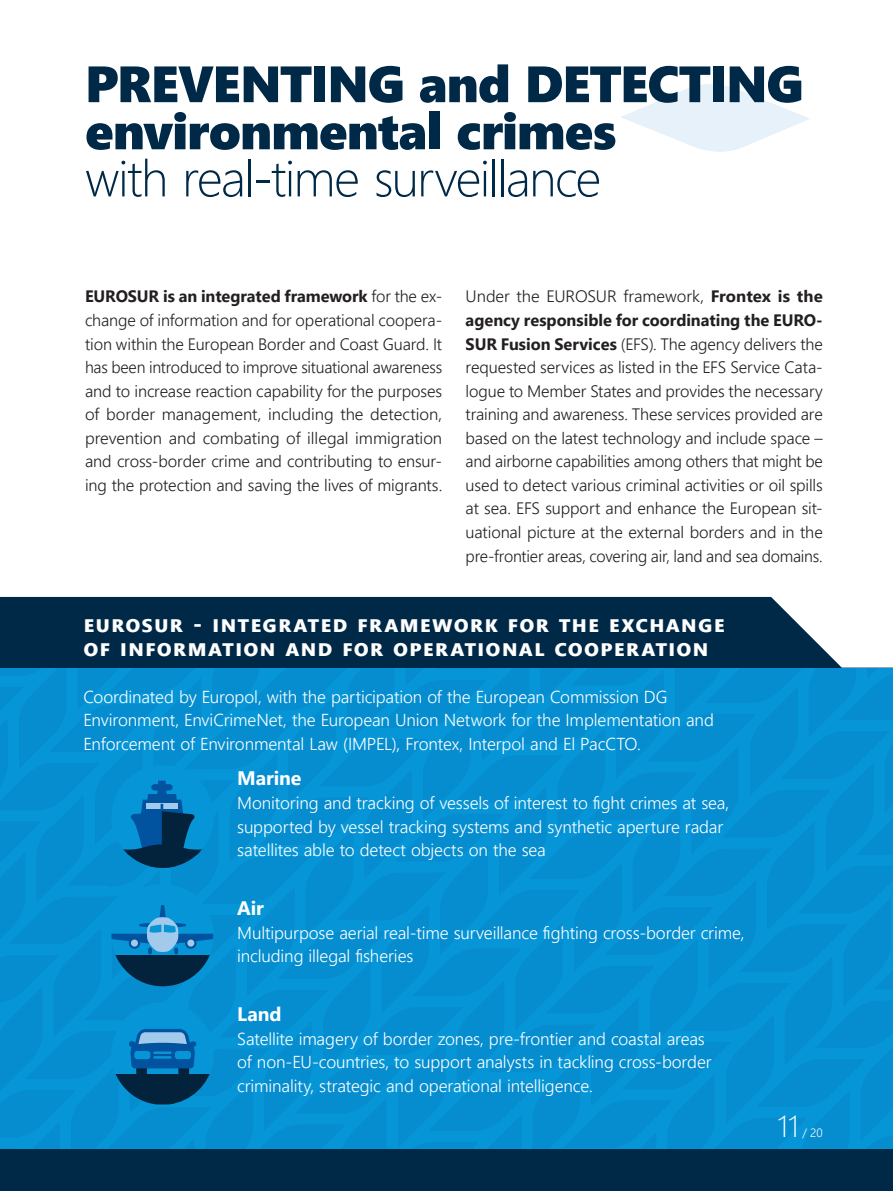
<style>
.page{position:relative;width:893px;height:1191px;background:#fff}
.page>*{position:absolute;margin:0;border:0;box-sizing:border-box;transform-origin:0 0}
.TEST_2{font:51px/47.1px "Segoe UI Black";letter-spacing:-.02em;color:#002948}
.t1{font:300 30px "Segoe UI";color:#fff}
.describtive_subhead{font:700 24px/23.5px "Segoe UI";letter-spacing:.09em;color:#fff}
.descriptive{font:700 19.5px "Segoe UI";letter-spacing:-.005em;color:#fff}
.descriptive-2{font:300 17.25px/23.5px "Segoe UI";letter-spacing:-.01em;color:#fff}
.TEST{font:300 16.5px/23.5px "Segoe UI";letter-spacing:-.01em;color:#231f20;text-align:justify}
.t2{font:300 12px "Segoe UI";color:#fff}
.s1{font-family:"Segoe UI";font-weight:300}
.s2{font-weight:700}
</style>
<div class="page">
<div style="left:0;top:1116px;width:893px;height:75px;background:#002948"></div>
<svg style="left:0;top:667px;width:893px;height:482px;background:#058fd2"></svg>
<svg style="left:621px;top:84px;width:189px;height:68px"></svg>
<div style="left:0;top:597px;width:893px;height:70px;background:#002948"></div>
<svg style="left:717px;top:596px;width:176px;height:71px"></svg>
<div style="left:111px;top:765px;width:103px;height:103px;background:#0696d7;border-radius:50%"></div>
<svg style="left:111px;top:780px;width:103px;height:88px"></svg>
<div style="left:111px;top:883px;width:103px;height:103px;background:#0696d7;border-radius:50%"></div>
<svg style="left:111px;top:955px;width:102px;height:31px;background:#03466c"></svg>
<svg style="left:111px;top:904px;width:102px;height:48px"></svg>
<div style="left:111px;top:1002px;width:103px;height:102px;background:#0696d7;border-radius:50%"></div>
<svg style="left:111px;top:1073px;width:102px;height:31px;background:#03486f"></svg>
<div style="left:136px;top:1056px;width:11px;height:21px;background:#03223b;border-radius:5px"></div>
<div style="left:178px;top:1056px;width:11px;height:21px;background:#03223b;border-radius:5px"></div>
<svg style="left:130px;top:1029px;width:65px;height:39px"></svg>
<p class="TEST_2" style="left:85px;top:57px;width:720px">PREVENTING and DETECTING environmental crimes<br><span class="s1">with real-time surveillance</span></p>
<p class="TEST" style="left:85px;top:283px;width:359px"><span class="s2">EUROSUR is an integrated framework</span> for the ex&shy;change of information and for operational coopera&shy;tion within the European Border and Coast Guard. It has been introduced to improve situational awareness and to increase reaction capability for the purposes of border management, including the detection, prevention and combating of illegal immigration and cross-border crime and contributing to ensur&shy;ing the protection and saving the lives of migrants.</p>
<p class="TEST" style="left:466px;top:283px;width:359px">Under the EUROSUR framework, <span class="s2">Frontex is the agency responsible for coordinating the EURO-SUR Fusion Services</span> (EFS). The agency delivers the requested services as listed in the EFS Service Cata&shy;logue to Member States and provides the necessary training and awareness. These services provided are based on the latest technology and include space – and airborne capabilities among others that might be used to detect various criminal activities or oil spills at sea. EFS support and enhance the European sit&shy;uational picture at the external borders and in the pre-frontier areas, covering air, land and sea domains.</p>
<p class="describtive_subhead" style="left:83px;top:610px;width:640px;text-indent:109px">- integrated framework for the exchange of information and for operational cooperation</p>
<p class="descriptive-2" style="left:83px;top:683px;width:632px">Coordinated by Europol, with the participation of the European Commission DG<br>Environment, EnviCrimeNet, the European Union Network for the Implementation and<br>Enforcement of Environmental Law (IMPEL), Frontex, Interpol and El PacCTO.</p>
<p class="descriptive" style="left:237px;top:760px;width:66px">Marine</p>
<p class="descriptive-2" style="left:237px;top:789px;width:493px">Monitoring and tracking of vessels of interest to fight crimes at sea, supported by vessel tracking systems and synthetic aperture radar satellites able to detect objects on the sea</p>
<p class="describtive_subhead" style="left:83px;top:610px;width:28px">EUROSUR</p>
<p class="descriptive" style="left:237px;top:889px;width:28px">Air</p>
<p class="descriptive-2" style="left:237px;top:919px;width:509px">Multipurpose aerial real-time surveillance fighting cross-border crime, including illegal fisheries</p>
<p class="descriptive" style="left:237px;top:995px;width:46px">Land</p>
<p class="descriptive-2" style="left:237px;top:1025px;width:476px">Satellite imagery of border zones, pre-frontier and coastal areas of non-EU-countries, to support analysts in tackling cross-border criminality, strategic and operational intelligence.</p>
<p class="t1" style="left:778px;top:1098px;width:23px">11</p>
<p class="t2" style="left:802px;top:1121px;width:22px">/ 20</p>
</div>
